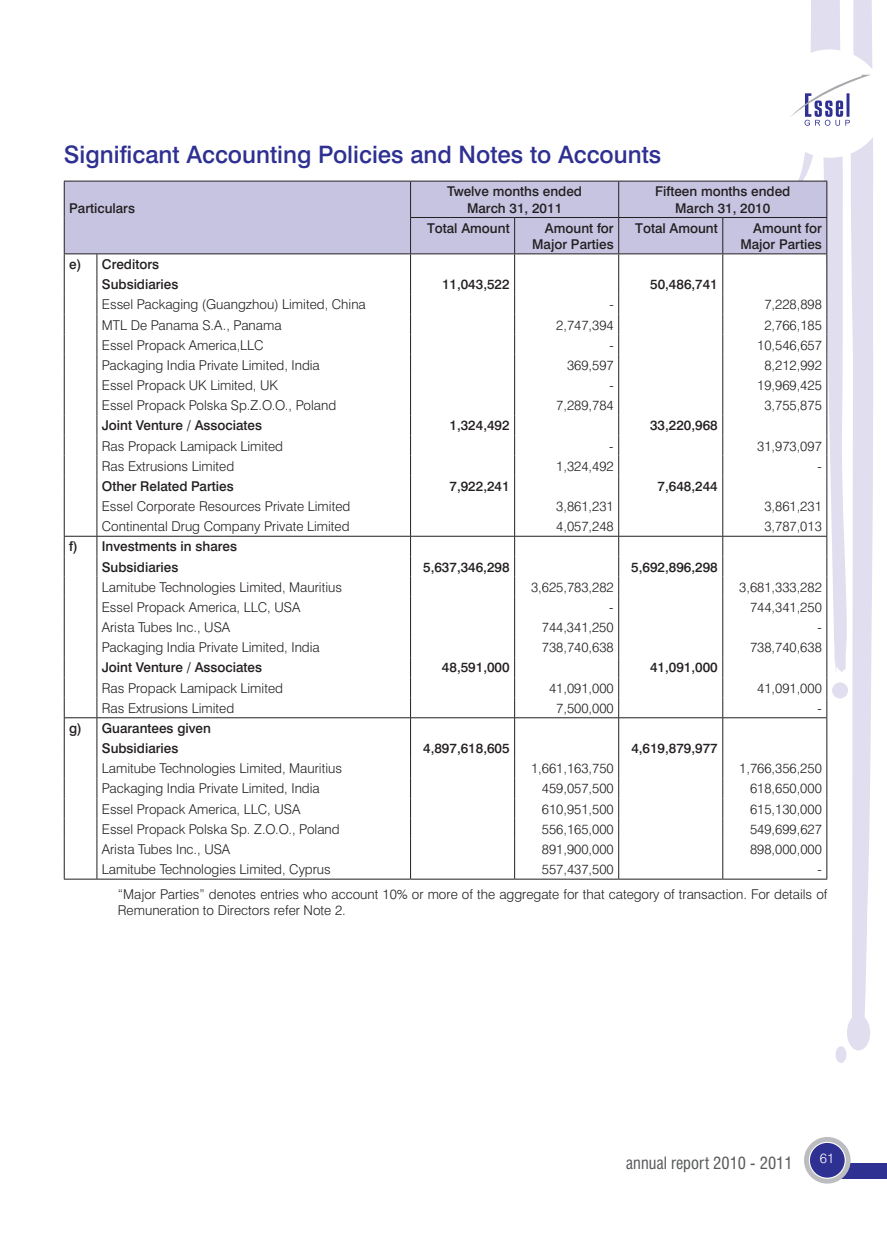
<style>
.page{position:relative;width:887px;height:1236px;background:#fff}
.page>*{position:absolute;margin:0;border:0;box-sizing:border-box;transform-origin:0 0}
.t1{font:500 24px "Swiss 721 BT";color:#2e3092}
.t2{font:condensed 16.5px "Swiss 721 BT";color:#58595b}
.t3{font:300 13.5px/24.6px "Swiss 721 BT";color:#231f20}
.t4{font:500 13.5px/16.2px "Swiss 721 BT";color:#231f20;text-align:center}
.t5{font:300 13.5px "Swiss 721 BT";color:#fff}
</style>
<div class="page">
<svg style="left:786px;top:0;width:87px;height:1062px"></svg>
<div style="left:841px;top:1162px;width:46px;height:16px;background:#2e3092"></div>
<svg style="left:804px;top:1136px;width:46px;height:47px"></svg>
<div style="left:809px;top:1141px;width:37px;height:37px;border:2px solid #fff;border-radius:50%"></div>
<div style="left:810px;top:1142px;width:35px;height:35px;background:#2e3092;border-radius:50%"></div>
<div style="left:775px;top:49px;width:109px;height:109px;background:#fff;border-radius:50%"></div>
<svg style="left:790px;top:75px;width:80px;height:51px"></svg>
<div style="left:65px;top:182px;width:761px;height:71px;background:#c7c4e2"></div>
<hr style="left:64px;top:181px;width:33px;height:1px;background:#231f20">
<hr style="left:64px;top:181px;width:1px;height:36px;background:#231f20">
<hr style="left:97px;top:181px;width:313px;height:1px;background:#231f20">
<hr style="left:64px;top:217px;width:1px;height:36px;background:#231f20">
<hr style="left:64px;top:253px;width:346px;height:1px;background:#231f20">
<hr style="left:64px;top:536px;width:763px;height:1px;background:#231f20">
<hr style="left:64px;top:717px;width:763px;height:1px;background:#231f20">
<svg style="left:826px;top:254px;width:1px;height:624px"></svg>
<hr style="left:97px;top:878px;width:313px;height:1px;background:#231f20">
<hr style="left:723px;top:878px;width:104px;height:1px;background:#231f20">
<hr style="left:515px;top:253px;width:104px;height:1px;background:#231f20">
<hr style="left:619px;top:217px;width:104px;height:1px;background:#231f20">
<hr style="left:619px;top:253px;width:104px;height:1px;background:#231f20">
<hr style="left:410px;top:217px;width:105px;height:1px;background:#231f20">
<hr style="left:410px;top:253px;width:105px;height:1px;background:#231f20">
<hr style="left:723px;top:217px;width:104px;height:1px;background:#231f20">
<hr style="left:826px;top:218px;width:1px;height:35px;background:#231f20">
<hr style="left:723px;top:253px;width:104px;height:1px;background:#231f20">
<hr style="left:619px;top:181px;width:208px;height:1px;background:#231f20">
<hr style="left:826px;top:181px;width:1px;height:36px;background:#231f20">
<hr style="left:722px;top:218px;width:1px;height:35px;background:#231f20">
<svg style="left:722px;top:254px;width:1px;height:624px"></svg>
<hr style="left:619px;top:878px;width:104px;height:1px;background:#231f20">
<hr style="left:515px;top:217px;width:104px;height:1px;background:#231f20">
<hr style="left:618px;top:218px;width:1px;height:35px;background:#231f20">
<svg style="left:618px;top:254px;width:1px;height:624px"></svg>
<hr style="left:515px;top:878px;width:104px;height:1px;background:#231f20">
<hr style="left:410px;top:181px;width:105px;height:1px;background:#231f20">
<hr style="left:410px;top:181px;width:1px;height:36px;background:#231f20">
<hr style="left:515px;top:181px;width:104px;height:1px;background:#231f20">
<hr style="left:618px;top:181px;width:1px;height:36px;background:#231f20">
<hr style="left:410px;top:218px;width:1px;height:35px;background:#231f20">
<hr style="left:514px;top:218px;width:1px;height:35px;background:#231f20">
<svg style="left:410px;top:254px;width:1px;height:624px"></svg>
<svg style="left:514px;top:254px;width:1px;height:624px"></svg>
<hr style="left:410px;top:878px;width:105px;height:1px;background:#231f20">
<svg style="left:64px;top:254px;width:1px;height:624px"></svg>
<svg style="left:97px;top:254px;width:1px;height:624px"></svg>
<hr style="left:64px;top:878px;width:33px;height:1px;background:#231f20">
<h1 class="t1" style="left:64px;top:146px;width:599px">Significant Accounting Policies and Notes to Accounts</h1>
<p class="t4" style="left:69px;top:201px;width:67px">Particulars</p>
<p class="t4" style="left:102px;top:255px;width:78px;line-height:20.1px;text-align:left;text-indent:-33px">e) Creditors<br>Subsidiaries</p>
<p class="t4" style="left:447px;top:185px;width:136px">Twelve months ended<br>March 31, 2011</p>
<p class="t4" style="left:655px;top:185px;width:137px">Fifteen months ended<br>March 31, 2010</p>
<p class="t4" style="left:427px;top:221px;width:84px">Total Amount</p>
<p class="t4" style="left:532px;top:221px;width:83px;text-align:right">Amount for<br>Major Parties</p>
<p class="t4" style="left:635px;top:221px;width:84px">Total Amount</p>
<p class="t4" style="left:740px;top:221px;width:83px;text-align:right">Amount for<br>Major Parties</p>
<p class="t4" style="left:442px;top:278px;width:69px">11,043,522</p>
<p class="t4" style="left:650px;top:278px;width:69px">50,486,741</p>
<p class="t3" style="left:102px;top:293px;width:265px">Essel Packaging (Guangzhou) Limited, China</p>
<p class="t3" style="left:609px;top:293px;width:6px">-</p>
<p class="t3" style="left:764px;top:293px;width:59px">7,228,898</p>
<p class="t3" style="left:102px;top:314px;width:181px">MTL De Panama S.A., Panama</p>
<p class="t3" style="left:556px;top:314px;width:59px">2,747,394</p>
<p class="t3" style="left:764px;top:314px;width:59px">2,766,185</p>
<p class="t3" style="left:102px;top:334px;width:163px">Essel Propack America,LLC</p>
<p class="t3" style="left:609px;top:334px;width:6px">-</p>
<p class="t3" style="left:757px;top:334px;width:66px">10,546,657</p>
<p class="t3" style="left:102px;top:354px;width:219px">Packaging India Private Limited, India</p>
<p class="t3" style="left:567px;top:354px;width:48px">369,597</p>
<p class="t3" style="left:764px;top:354px;width:59px">8,212,992</p>
<p class="t3" style="left:102px;top:374px;width:178px">Essel Propack UK Limited, UK</p>
<p class="t3" style="left:609px;top:374px;width:6px">-</p>
<p class="t3" style="left:757px;top:374px;width:66px">19,969,425</p>
<p class="t3" style="left:102px;top:394px;width:236px">Essel Propack Polska Sp.Z.O.O., Poland</p>
<p class="t3" style="left:556px;top:394px;width:59px">7,289,784</p>
<p class="t3" style="left:764px;top:394px;width:59px">3,755,875</p>
<p class="t4" style="left:102px;top:419px;width:162px">Joint Venture / Associates</p>
<p class="t4" style="left:449px;top:419px;width:62px">1,324,492</p>
<p class="t4" style="left:650px;top:419px;width:69px">33,220,968</p>
<p class="t3" style="left:102px;top:435px;width:183px">Ras Propack Lamipack Limited</p>
<p class="t3" style="left:609px;top:435px;width:6px">-</p>
<p class="t3" style="left:757px;top:435px;width:66px">31,973,097</p>
<p class="t3" style="left:102px;top:455px;width:134px">Ras Extrusions Limited</p>
<p class="t3" style="left:556px;top:455px;width:59px">1,324,492</p>
<p class="t3" style="left:817px;top:455px;width:6px">-</p>
<p class="t4" style="left:102px;top:479px;width:133px">Other Related Parties</p>
<p class="t4" style="left:449px;top:479px;width:62px">7,922,241</p>
<p class="t4" style="left:658px;top:479px;width:62px">7,648,244</p>
<p class="t3" style="left:102px;top:495px;width:250px">Essel Corporate Resources Private Limited</p>
<p class="t3" style="left:556px;top:495px;width:59px">3,861,231</p>
<p class="t3" style="left:764px;top:495px;width:59px">3,861,231</p>
<p class="t3" style="left:102px;top:515px;width:249px">Continental Drug Company Private Limited</p>
<p class="t3" style="left:556px;top:515px;width:59px">4,057,248</p>
<p class="t3" style="left:764px;top:515px;width:59px">3,787,013</p>
<p class="t4" style="left:102px;top:538px;width:137px;line-height:20.1px;text-align:left;text-indent:-33px">f) Investments in shares<br>Subsidiaries</p>
<p class="t4" style="left:423px;top:560px;width:88px">5,637,346,298</p>
<p class="t4" style="left:631px;top:560px;width:88px">5,692,896,298</p>
<p class="t3" style="left:102px;top:576px;width:242px">Lamitube Technologies Limited, Mauritius</p>
<p class="t3" style="left:531px;top:576px;width:84px">3,625,783,282</p>
<p class="t3" style="left:739px;top:576px;width:84px">3,681,333,282</p>
<p class="t3" style="left:102px;top:596px;width:200px">Essel Propack America, LLC, USA</p>
<p class="t3" style="left:609px;top:596px;width:6px">-</p>
<p class="t3" style="left:750px;top:596px;width:73px">744,341,250</p>
<p class="t3" style="left:102px;top:616px;width:130px">Arista Tubes Inc., USA</p>
<p class="t3" style="left:542px;top:616px;width:73px">744,341,250</p>
<p class="t3" style="left:817px;top:616px;width:6px">-</p>
<p class="t3" style="left:102px;top:636px;width:219px">Packaging India Private Limited, India</p>
<p class="t3" style="left:542px;top:636px;width:73px">738,740,638</p>
<p class="t3" style="left:750px;top:636px;width:73px">738,740,638</p>
<p class="t4" style="left:102px;top:661px;width:162px">Joint Venture / Associates</p>
<p class="t4" style="left:442px;top:661px;width:69px">48,591,000</p>
<p class="t4" style="left:650px;top:661px;width:69px">41,091,000</p>
<p class="t3" style="left:102px;top:676px;width:183px">Ras Propack Lamipack Limited</p>
<p class="t3" style="left:549px;top:676px;width:66px">41,091,000</p>
<p class="t3" style="left:757px;top:676px;width:66px">41,091,000</p>
<p class="t3" style="left:102px;top:697px;width:134px">Ras Extrusions Limited</p>
<p class="t3" style="left:556px;top:697px;width:59px">7,500,000</p>
<p class="t3" style="left:817px;top:697px;width:6px">-</p>
<p class="t4" style="left:69px;top:719px;width:143px;line-height:20.1px">g) Guarantees given<br>Subsidiaries</p>
<p class="t4" style="left:423px;top:741px;width:88px">4,897,618,605</p>
<p class="t4" style="left:631px;top:741px;width:88px">4,619,879,977</p>
<p class="t3" style="left:102px;top:757px;width:242px">Lamitube Technologies Limited, Mauritius</p>
<p class="t3" style="left:531px;top:757px;width:84px">1,661,163,750</p>
<p class="t3" style="left:739px;top:757px;width:84px">1,766,356,250</p>
<p class="t3" style="left:102px;top:777px;width:219px">Packaging India Private Limited, India</p>
<p class="t3" style="left:542px;top:777px;width:73px">459,057,500</p>
<p class="t3" style="left:750px;top:777px;width:73px">618,650,000</p>
<p class="t3" style="left:102px;top:797px;width:200px">Essel Propack America, LLC, USA</p>
<p class="t3" style="left:542px;top:797px;width:73px">610,951,500</p>
<p class="t3" style="left:750px;top:797px;width:73px">615,130,000</p>
<p class="t3" style="left:102px;top:818px;width:239px">Essel Propack Polska Sp. Z.O.O., Poland</p>
<p class="t3" style="left:542px;top:818px;width:73px">556,165,000</p>
<p class="t3" style="left:750px;top:818px;width:73px">549,699,627</p>
<p class="t3" style="left:102px;top:838px;width:130px">Arista Tubes Inc., USA</p>
<p class="t3" style="left:542px;top:838px;width:73px">891,900,000</p>
<p class="t3" style="left:750px;top:838px;width:73px">898,000,000</p>
<p class="t3" style="left:102px;top:858px;width:230px">Lamitube Technologies Limited, Cyprus</p>
<p class="t3" style="left:542px;top:858px;width:73px">557,437,500</p>
<p class="t3" style="left:118px;top:858px;width:711px;text-indent:699px">- “Major Parties” denotes entries who account 10% or more of the aggregate for that category of transaction. For details of</p>
<p class="t3" style="left:118px;top:899px;width:229px">Remuneration to Directors refer Note 2.</p>
<p class="t2" style="left:626px;top:1157px;width:168px">annual report 2010 - 2011</p>
<p class="t5" style="left:820px;top:1152px;width:16px">61</p>
</div>
